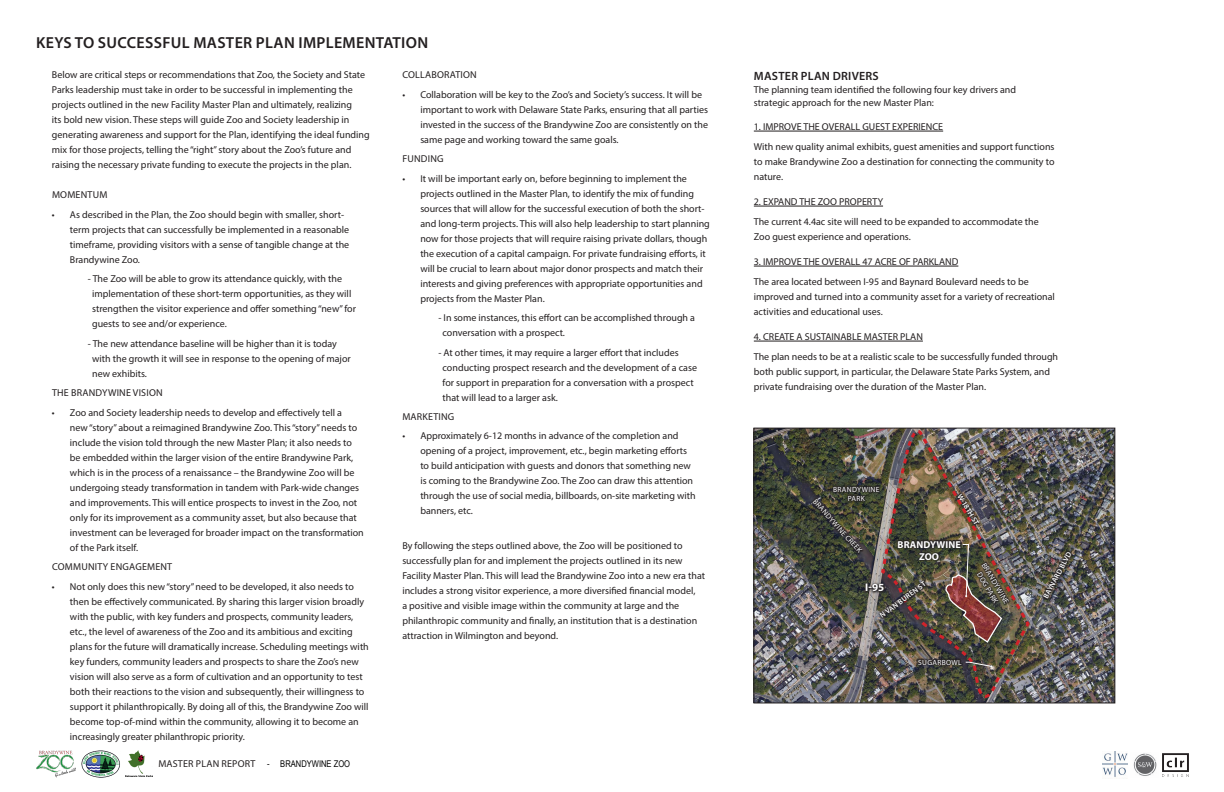
<style>
.page{position:relative;width:1224px;height:792px;background:#fff}
.page>*{position:absolute;margin:0;border:0;box-sizing:border-box;transform-origin:0 0}
.t1{font:600 16px "Myriad Pro";letter-spacing:.02em;color:#231f20}
.t2{font:600 12px "Myriad Pro";letter-spacing:.02em;color:#231f20}
.t3{font:700 11px "Myriad Pro";color:#fff}
.t4{font:10px/15px "Myriad Pro";color:#231f20}
.t5{font:10px "Myriad Pro";letter-spacing:.02em;color:#231f20}
.t6{font:700 10px/12px "Myriad Pro";letter-spacing:.01em;color:#fff;text-align:center}
.t7{font:9.2px "Arial Narrow";color:#000}
.t8{font:7.5px/9px "Myriad Pro";letter-spacing:.04em;color:#fff;text-align:center}
.t9{font:600 7.5px "Myriad Pro";color:#fff}
</style>
<div class="page">
<img style="left:756px;top:430px;width:357px;height:271px">
<div style="left:754px;top:428px;width:361px;height:275px;border:1px solid #231f20"></div>
<hr style="left:754px;top:131px;width:189px;height:1px;background:#231f20">
<hr style="left:754px;top:206px;width:129px;height:1px;background:#231f20">
<hr style="left:754px;top:266px;width:204px;height:1px;background:#231f20">
<hr style="left:754px;top:341px;width:169px;height:1px;background:#231f20">
<img style="left:1162px;top:753px;width:27px;height:24px">
<img style="left:1103px;top:752px;width:25px;height:25px">
<img style="left:1133px;top:753px;width:24px;height:23px">
<img style="left:36px;top:750px;width:39px;height:28px">
<img style="left:82px;top:751px;width:38px;height:27px">
<img style="left:126px;top:750px;width:26px;height:26px">
<svg style="left:863px;top:581px;width:14px;height:13px"></svg>
<svg style="left:832px;top:485px;width:48px;height:18px"></svg>
<svg style="left:811px;top:497px;width:53px;height:59px;background:#3d3f31"></svg>
<svg style="left:877px;top:579px;width:4px;height:41px"></svg>
<img style="left:881px;top:428px;width:149px;height:271px">
<svg style="left:1041px;top:550px;width:32px;height:51px;background:#56534f"></svg>
<h1 class="t1" style="left:36px;top:32px;width:394px">KEYS TO SUCCESSFUL MASTER PLAN IMPLEMENTATION</h1>
<p class="t4" style="left:52px;top:67px;width:319px">Below are critical steps or recommendations that Zoo, the Society and State Parks leadership must take in order to be successful in implementing the projects outlined in the new Facility Master Plan and ultimately, realizing<br>its bold new vision. These steps will guide Zoo and Society leadership in generating awareness and support for the Plan, identifying the ideal funding mix for those projects, telling the “right” story about the Zoo’s future and raising the necessary private funding to execute the projects in the plan.</p>
<p class="t5" style="left:52px;top:189px;width:57px">MOMENTUM</p>
<p class="t4" style="left:70px;top:207px;width:281px;text-indent:-18px">• As described in the Plan, the Zoo should begin with smaller, short&shy;term projects that can successfully be implemented in a reasonable timeframe, providing visitors with a sense of tangible change at the Brandywine Zoo.</p>
<p class="t4" style="left:92px;top:271px;width:265px;text-indent:-4px">- The Zoo will be able to grow its attendance quickly, with the implementation of these short-term opportunities, as they will strengthen the visitor experience and offer something “new” for guests to see and/or experience.</p>
<p class="t4" style="left:92px;top:336px;width:260px;text-indent:-4px">- The new attendance baseline will be higher than it is today with the growth it will see in response to the opening of major new exhibits.</p>
<p class="t5" style="left:52px;top:387px;width:112px">THE BRANDYWINE VISION</p>
<p class="t4" style="left:70px;top:405px;width:295px;text-indent:-18px">• Zoo and Society leadership needs to develop and effectively tell a<br>new “story” about a reimagined Brandywine Zoo. This “story” needs to include the vision told through the new Master Plan; it also needs to be embedded within the larger vision of the entire Brandywine Park, which is in the process of a renaissance – the Brandywine Zoo will be undergoing steady transformation in tandem with Park-wide changes and improvements. This will entice prospects to invest in the Zoo, not only for its improvement as a community asset, but also because that investment can be leveraged for broader impact on the transformation of the Park itself.</p>
<p class="t5" style="left:52px;top:561px;width:122px">COMMUNITY ENGAGEMENT</p>
<p class="t4" style="left:70px;top:579px;width:300px;text-indent:-18px">• Not only does this new “story” need to be developed, it also needs to then be effectively communicated. By sharing this larger vision broadly with the public, with key funders and prospects, community leaders, etc., the level of awareness of the Zoo and its ambitious and exciting plans for the future will dramatically increase. Scheduling meetings with key funders, community leaders and prospects to share the Zoo’s new vision will also serve as a form of cultivation and an opportunity to test both their reactions to the vision and subsequently, their willingness to support it philanthropically. By doing all of this, the Brandywine Zoo will become top-of-mind within the community, allowing it to become an increasingly greater philanthropic priority.</p>
<p class="t5" style="left:402px;top:69px;width:76px">COLLABORATION</p>
<p class="t4" style="left:420px;top:87px;width:289px;text-indent:-18px">• Collaboration will be key to the Zoo’s and Society’s success. It will be important to work with Delaware State Parks, ensuring that all parties invested in the success of the Brandywine Zoo are consistently on the same page and working toward the same goals.</p>
<p class="t5" style="left:402px;top:153px;width:43px">FUNDING</p>
<p class="t4" style="left:420px;top:171px;width:291px;text-indent:-18px">• It will be important early on, before beginning to implement the projects outlined in the Master Plan, to identify the mix of funding sources that will allow for the successful execution of both the short&shy;and long-term projects. This will also help leadership to start planning now for those projects that will require raising private dollars, though the execution of a capital campaign. For private fundraising efforts, it will be crucial to learn about major donor prospects and match their interests and giving preferences with appropriate opportunities and projects from the Master Plan.</p>
<p class="t4" style="left:443px;top:310px;width:254px;text-indent:-4px">- In some instances, this effort can be accomplished through a conversation with a prospect.</p>
<p class="t4" style="left:443px;top:345px;width:256px;text-indent:-4px">- At other times, it may require a larger effort that includes conducting prospect research and the development of a case for support in preparation for a conversation with a prospect that will lead to a larger ask.</p>
<p class="t5" style="left:402px;top:410px;width:53px">MARKETING</p>
<p class="t4" style="left:420px;top:428px;width:277px;text-indent:-18px">• Approximately 6-12 months in advance of the completion and opening of a project, improvement, etc., begin marketing efforts to build anticipation with guests and donors that something new is coming to the Brandywine Zoo. The Zoo can draw this attention through the use of social media, billboards, on-site marketing with banners, etc.</p>
<p class="t4" style="left:402px;top:538px;width:304px">By following the steps outlined above, the Zoo will be positioned to successfully plan for and implement the projects outlined in its new Facility Master Plan. This will lead the Brandywine Zoo into a new era that includes a strong visitor experience, a more diversified financial model,<br>a positive and visible image within the community at large and the philanthropic community and finally, an institution that is a destination attraction in Wilmington and beyond.</p>
<p class="t5" style="left:158px;top:758px;width:99px">MASTER PLAN REPORT</p>
<p class="t7" style="left:267px;top:757px;width:84px">- BRANDYWINE ZOO</p>
<p class="t2" style="left:754px;top:68px;width:126px">MASTER PLAN DRIVERS</p>
<p class="t4" style="left:754px;top:83px;width:264px;line-height:13px">The planning team identified the following four key drivers and strategic approach for the new Master Plan:</p>
<p class="t4" style="left:754px;top:117px;width:302px;line-height:19.5px">1. IMPROVE THE OVERALL GUEST EXPERIENCE<br>With new quality animal exhibits, guest amenities and support functions</p>
<p class="t4" style="left:754px;top:154px;width:302px">to make Brandywine Zoo a destination for connecting the community to nature.</p>
<p class="t4" style="left:754px;top:192px;width:286px;line-height:19.5px">2. EXPAND THE ZOO PROPERTY<br>The current 4.4ac site will need to be expanded to accommodate the</p>
<p class="t4" style="left:754px;top:229px;width:159px">Zoo guest experience and operations.</p>
<p class="t4" style="left:754px;top:252px;width:277px;line-height:19.5px">3. IMPROVE THE OVERALL 47 ACRE OF PARKLAND<br>The area located between I-95 and Baynard Boulevard needs to be</p>
<p class="t4" style="left:754px;top:289px;width:303px">improved and turned into a community asset for a variety of recreational activities and educational uses.</p>
<p class="t4" style="left:754px;top:327px;width:306px;line-height:19.5px">4. CREATE A SUSTAINABLE MASTER PLAN<br>The plan needs to be at a realistic scale to be successfully funded through</p>
<p class="t4" style="left:754px;top:364px;width:298px">both public support, in particular, the Delaware State Parks System, and private fundraising over the duration of the Master Plan.</p>
<p class="t8" style="left:833px;top:485px;width:48px">BRANDYWINE<br>PARK</p>
<p class="t9" style="left:964px;top:492px;width:37px;rotate:60deg">W 18TH ST</p>
<p class="t8" style="left:818px;top:497px;width:71px;rotate:48deg">BRANDYWINE CREEK</p>
<p class="t6" style="left:898px;top:538px;width:65px">BRANDYWINE<br>ZOO</p>
<p class="t9" style="left:878px;top:612px;width:57px;rotate:-37deg">N VAN BUREN ST</p>
<p class="t8" style="left:988px;top:561px;width:48px;rotate:60deg">BRANDYWINE<br>DOG PARK</p>
<p class="t3" style="left:865px;top:580px;width:20px">I-95</p>
<p class="t8" style="left:918px;top:658px;width:45px">SUGARBOWL</p>
<p class="t9" style="left:1041px;top:596px;width:54px;rotate:-62deg">BAYNARD BLVD</p>
</div>
